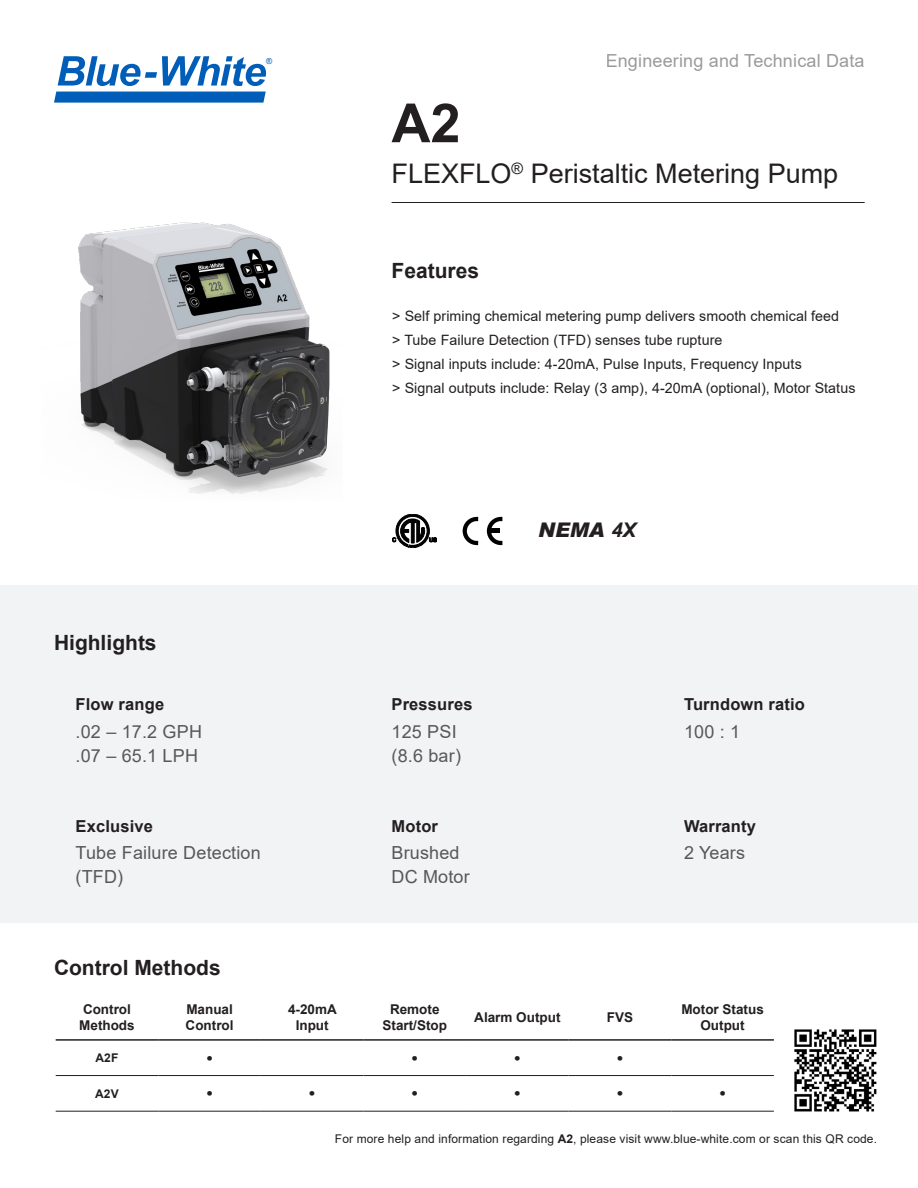
<style>
.page{position:relative;width:918px;height:1188px;background:#fff}
.page>*{position:absolute;margin:0;border:0;box-sizing:border-box;transform-origin:0 0}
.t1{font:700 54px "Arial";color:#231f20}
.t2{font:27px "Arial";color:#231f20}
.t3{font:700 21px "Arial";color:#231f20}
.t4{font:italic 900 20.25px "Arial";color:#231f20}
.t5{font:18px/24px "Arial";letter-spacing:.01em;color:#57585a}
.t6{font:700 16.5px "Arial";letter-spacing:.01em;color:#231f20}
.t7{font:14.25px "Arial";letter-spacing:.005em;color:#231f20}
.t8{font:700 13.5px/16.2px "Arial";color:#231f20;text-align:center}
.t9{font:12px "Arial";letter-spacing:.01em;color:#231f20}
.t10{font:700 12px "Arial";letter-spacing:.01em;color:#231f20}
.t11{font:8.25px "Arial";color:#005eb8}
.s1{font-weight:700}
</style>
<div class="page">
<div style="left:0;top:585px;width:918px;height:338px;background:#f2f3f4"></div>
<hr style="left:56px;top:1075px;width:102px;height:1px;background:#231f20">
<hr style="left:158px;top:1075px;width:103px;height:1px;background:#231f20">
<hr style="left:261px;top:1075px;width:102px;height:1px;background:#231f20">
<hr style="left:363px;top:1075px;width:103px;height:1px;background:#231f20">
<hr style="left:466px;top:1075px;width:103px;height:1px;background:#231f20">
<hr style="left:569px;top:1075px;width:102px;height:1px;background:#231f20">
<hr style="left:671px;top:1075px;width:103px;height:1px;background:#231f20">
<hr style="left:56px;top:1111px;width:102px;height:1px;background:#231f20">
<hr style="left:158px;top:1111px;width:103px;height:1px;background:#231f20">
<hr style="left:261px;top:1111px;width:102px;height:1px;background:#231f20">
<hr style="left:363px;top:1111px;width:103px;height:1px;background:#231f20">
<hr style="left:466px;top:1111px;width:103px;height:1px;background:#231f20">
<hr style="left:569px;top:1111px;width:102px;height:1px;background:#231f20">
<hr style="left:671px;top:1111px;width:103px;height:1px;background:#231f20">
<hr style="left:56px;top:1039px;width:102px;height:2px;background:#231f20">
<hr style="left:158px;top:1039px;width:103px;height:2px;background:#231f20">
<hr style="left:261px;top:1039px;width:102px;height:2px;background:#231f20">
<hr style="left:363px;top:1039px;width:103px;height:2px;background:#231f20">
<hr style="left:466px;top:1039px;width:103px;height:2px;background:#231f20">
<hr style="left:569px;top:1039px;width:102px;height:2px;background:#231f20">
<hr style="left:671px;top:1039px;width:103px;height:2px;background:#231f20">
<img style="left:78px;top:222px;width:252px;height:272px">
<svg style="left:58px;top:56px;width:208px;height:30px"></svg>
<svg style="left:54px;top:92px;width:212px;height:11px"></svg>
<hr style="left:392px;top:202px;width:473px;height:1px;background:#231f20">
<img style="left:794px;top:1029px;width:83px;height:83px">
<svg style="left:463px;top:516px;width:15px;height:30px"></svg>
<svg style="left:487px;top:516px;width:15px;height:30px"></svg>
<svg style="left:392px;top:514px;width:45px;height:34px"></svg>
<p class="t11" style="left:266px;top:56px;width:8px">®</p>
<p class="t3" style="left:54px;top:628px;width:104px">Highlights</p>
<p class="t6" style="left:76px;top:693px;width:90px">Flow range</p>
<p class="t5" style="left:76px;top:720px;width:128px">.02 – 17.2 GPH</p>
<p class="t5" style="left:76px;top:744px;width:124px">.07 – 65.1 LPH</p>
<p class="t1" style="left:392px;top:85px;width:71px">A2</p>
<p class="t5" style="left:606px;top:49px;width:261px">Engineering and Technical Data</p>
<p class="t2" style="left:392px;top:155px;width:448px">FLEXFLO<sup>®</sup> Peristaltic Metering Pump</p>
<p class="t3" style="left:392px;top:256px;width:89px">Features</p>
<p class="t7" style="left:392px;top:307px;width:448px">&gt; Self priming chemical metering pump delivers smooth chemical feed</p>
<p class="t7" style="left:392px;top:331px;width:332px">&gt; Tube Failure Detection (TFD) senses tube rupture</p>
<p class="t7" style="left:392px;top:355px;width:411px">&gt; Signal inputs include: 4-20mA, Pulse Inputs, Frequency Inputs</p>
<p class="t7" style="left:392px;top:379px;width:465px">&gt; Signal outputs include: Relay (3 amp), 4-20mA (optional), Motor Status</p>
<p class="t4" style="left:538px;top:518px;width:99px">NEMA <span class="s1">4X</span></p>
<p class="t6" style="left:392px;top:693px;width:83px">Pressures</p>
<p class="t6" style="left:684px;top:693px;width:123px">Turndown ratio</p>
<p class="t5" style="left:392px;top:720px;width:67px">125 PSI</p>
<p class="t5" style="left:392px;top:744px;width:71px">(8.6 bar)</p>
<p class="t5" style="left:684px;top:720px;width:58px">100 : 1</p>
<p class="t6" style="left:76px;top:814px;width:79px">Exclusive</p>
<p class="t6" style="left:392px;top:814px;width:48px">Motor</p>
<p class="t6" style="left:684px;top:814px;width:74px">Warranty</p>
<p class="t5" style="left:392px;top:840px;width:80px">Brushed<br>DC Motor</p>
<p class="t5" style="left:76px;top:840px;width:187px">Tube Failure Detection (TFD)</p>
<p class="t5" style="left:684px;top:840px;width:63px">2 Years</p>
<p class="t3" style="left:54px;top:953px;width:168px">Control Methods</p>
<p class="t8" style="left:79px;top:1001px;width:57px;text-align:left">Control<br>Methods</p>
<p class="t8" style="left:186px;top:1001px;width:49px;text-align:left">Manual<br>Control</p>
<p class="t8" style="left:288px;top:1001px;width:50px">4-20mA<br>Input</p>
<p class="t8" style="left:383px;top:1001px;width:66px">Remote<br>Start/Stop</p>
<p class="t8" style="left:474px;top:1009px;width:88px">Alarm Output</p>
<p class="t8" style="left:607px;top:1009px;width:28px">FVS</p>
<p class="t8" style="left:681px;top:1001px;width:84px">Motor Status<br>Output</p>
<p class="t10" style="left:96px;top:1050px;width:24px">A2F</p>
<p class="t6" style="left:207px;top:1047px;width:7px">•</p>
<p class="t6" style="left:412px;top:1047px;width:7px">•</p>
<p class="t6" style="left:515px;top:1047px;width:7px">•</p>
<p class="t6" style="left:617px;top:1047px;width:7px">•</p>
<p class="t10" style="left:95px;top:1085px;width:25px">A2V</p>
<p class="t6" style="left:207px;top:1082px;width:7px">•</p>
<p class="t6" style="left:309px;top:1082px;width:7px">•</p>
<p class="t6" style="left:412px;top:1082px;width:7px">•</p>
<p class="t6" style="left:515px;top:1082px;width:7px">•</p>
<p class="t6" style="left:617px;top:1082px;width:7px">•</p>
<p class="t6" style="left:720px;top:1082px;width:7px">•</p>
<p class="t9" style="left:335px;top:1130px;width:544px">For more help and information regarding <span class="s1">A2</span>, please visit www.blue-white.com or scan this QR code.</p>
</div>
